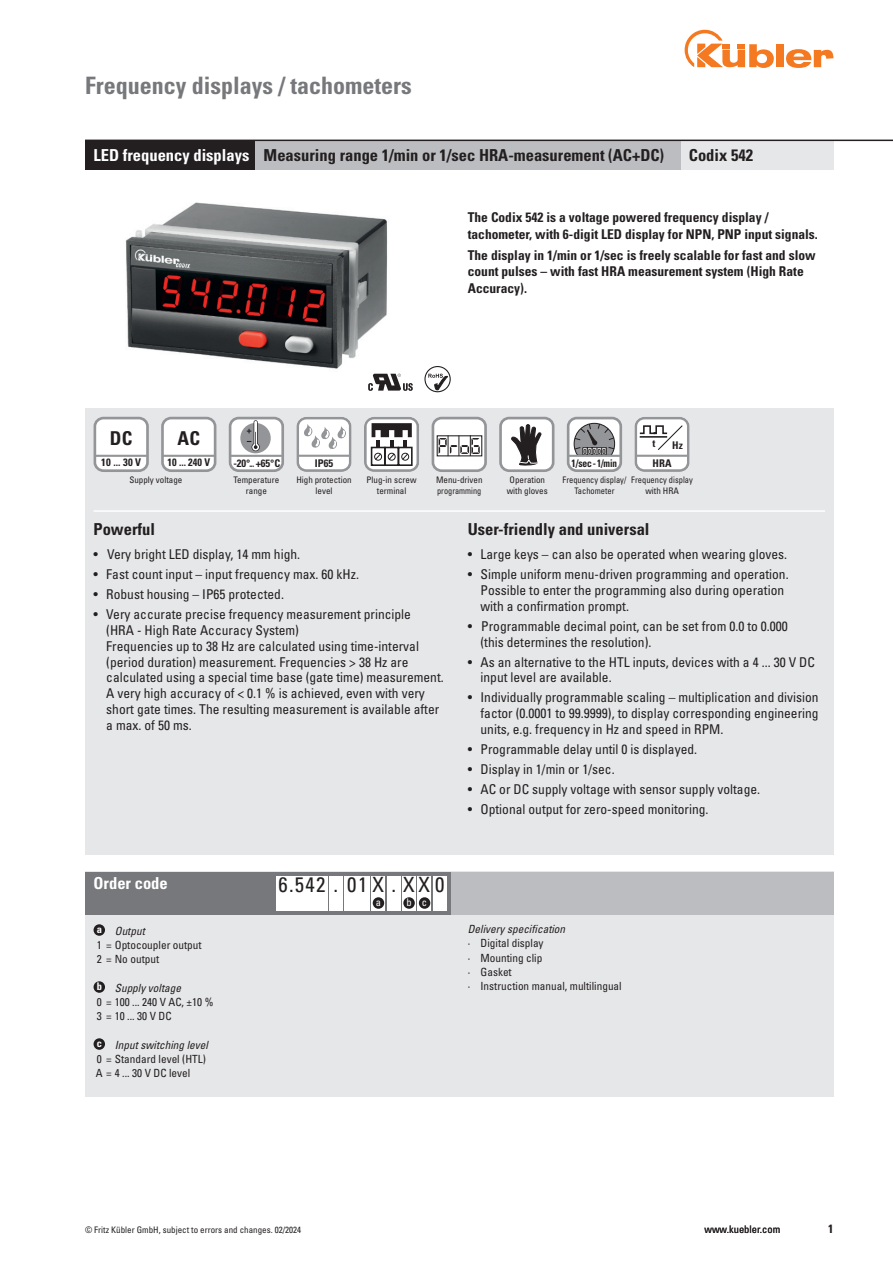
<style>
.page{position:relative;width:893px;height:1263px;background:#fff}
.page>*{position:absolute;margin:0;border:0;box-sizing:border-box;transform-origin:0 0}
.t1{font:700 condensed 24px "Univers LT Std";color:#76787b}
.t2{font:condensed 21px "Univers LT Std";letter-spacing:.125em;color:#231f20}
.t3{font:700 condensed 19.05px "Univers LT Std";color:#231f20}
.t4{font:700 condensed 16.5px "Univers LT Std";color:#231f20}
.t5{font:700 condensed 16.5px "Univers LT Std";color:#fff}
.t6{font:condensed 13.5px/15.8px "Univers LT Std";color:#231f20}
.t7{font:700 condensed 13.5px/16.5px "Univers LT Std";color:#231f20}
.t8{font:700 condensed 12px "Univers LT Std";color:#231f20}
.t9{font:condensed 11.25px/14.2px "Univers LT Std";color:#231f20}
.t10{font:italic condensed 11.25px "Univers LT Std";color:#231f20}
.t11{font:700 condensed 10.65px "Univers LT Std";color:#231f20}
.t12{font:700 condensed 10.65px "Univers LT Std";color:#231f20;scale:.9 1}
.t13{font:condensed 10.5px "Univers LT Std";color:#231f20}
.t14{font:condensed 10.5px "Univers LT Std";color:#fff}
.t15{font:condensed 9px/11.2px "Univers LT Std";color:#231f20;text-align:center}
.t16{font:condensed 9px/11.2px "Univers LT Std";color:#231f20;text-align:center;scale:.94 1}
.t17{font:700 condensed 7.2px "Univers LT Std";letter-spacing:.22em;color:#231f20}
.s1{color:#fff}
.s2{font-style:italic}
</style>
<div class="page">
<div style="left:776px;top:44px;width:8px;height:23px;background:#f47921"></div>
<svg style="left:786px;top:49px;width:47px;height:19px"></svg>
<svg style="left:685px;top:30px;width:89px;height:38px"></svg>
<div style="left:85px;top:408px;width:748px;height:447px;background:#e6e7e9"></div>
<img style="left:126px;top:202px;width:274px;height:172px">
<svg style="left:424px;top:366px;width:27px;height:26px"></svg>
<svg style="left:296px;top:417px;width:56px;height:55px"></svg>
<svg style="left:364px;top:417px;width:55px;height:55px"></svg>
<svg style="left:634px;top:417px;width:56px;height:55px"></svg>
<div style="left:230px;top:418px;width:53px;height:53px;background:#fff;border-radius:9px"></div>
<div style="left:229px;top:417px;width:55px;height:55px;border:3px solid #939598;border-radius:9px"></div>
<hr style="left:229px;top:455px;width:53px;height:2px;background:#939598">
<div style="left:240px;top:423px;width:31px;height:30px;background:#939598;border-radius:50%"></div>
<svg style="left:247px;top:419px;width:13px;height:32px"></svg>
<div style="left:433px;top:418px;width:53px;height:53px;background:#fff;border-radius:9px"></div>
<div style="left:432px;top:417px;width:55px;height:55px;border:3px solid #939598;border-radius:9px"></div>
<div style="left:437px;top:435px;width:45px;height:21px;border:1px solid #231f20"></div>
<svg style="left:439px;top:435px;width:41px;height:21px"></svg>
<div style="left:501px;top:418px;width:52px;height:53px;background:#fff;border-radius:9px"></div>
<div style="left:499px;top:417px;width:55px;height:55px;border:3px solid #939598;border-radius:9px"></div>
<svg style="left:511px;top:424px;width:30px;height:41px"></svg>
<div style="left:568px;top:418px;width:53px;height:53px;background:#fff;border-radius:9px"></div>
<div style="left:567px;top:417px;width:55px;height:55px;border:3px solid #939598;border-radius:9px"></div>
<svg style="left:574px;top:423px;width:41px;height:32px"></svg>
<hr style="left:567px;top:455px;width:53px;height:2px;background:#939598">
<div style="left:85px;top:872px;width:748px;height:225px;background:#e6e7e9"></div>
<div style="left:451px;top:872px;width:382px;height:42px;background:#bcbdc0"></div>
<svg style="left:368px;top:374px;width:45px;height:17px"></svg>
<div style="left:95px;top:418px;width:52px;height:53px;background:#fff;border-radius:9px"></div>
<div style="left:94px;top:417px;width:55px;height:55px;border:3px solid #939598;border-radius:9px"></div>
<hr style="left:94px;top:455px;width:53px;height:2px;background:#939598">
<div style="left:162px;top:418px;width:53px;height:53px;background:#fff;border-radius:9px"></div>
<div style="left:161px;top:417px;width:55px;height:55px;border:3px solid #939598;border-radius:9px"></div>
<hr style="left:162px;top:455px;width:52px;height:2px;background:#939598">
<div style="left:85px;top:140px;width:170px;height:30px;background:#231f20"></div>
<div style="left:680px;top:140px;width:153px;height:30px;background:#e6e7e9"></div>
<div style="left:255px;top:140px;width:425px;height:30px;background:#bcbdc0"></div>
<div style="left:85px;top:872px;width:366px;height:42px;background:#76787b"></div>
<div style="left:94px;top:924px;width:11px;height:12px;background:#231f20;border-radius:50%"></div>
<div style="left:94px;top:981px;width:11px;height:12px;background:#231f20;border-radius:50%"></div>
<div style="left:94px;top:1038px;width:11px;height:12px;background:#231f20;border-radius:50%"></div>
<div style="left:276px;top:876px;width:51px;height:34px;background:#fff"></div>
<div style="left:329px;top:876px;width:14px;height:34px;background:#fff"></div>
<div style="left:344px;top:876px;width:26px;height:34px;background:#fff"></div>
<div style="left:387px;top:876px;width:14px;height:34px;background:#fff"></div>
<div style="left:402px;top:876px;width:14px;height:34px;background:#fff"></div>
<div style="left:372px;top:876px;width:13px;height:34px;background:#fff"></div>
<div style="left:418px;top:876px;width:13px;height:34px;background:#fff"></div>
<div style="left:433px;top:876px;width:13px;height:34px;background:#fff"></div>
<div style="left:419px;top:897px;width:11px;height:12px;background:#231f20;border-radius:50%"></div>
<div style="left:403px;top:897px;width:12px;height:12px;background:#231f20;border-radius:50%"></div>
<div style="left:373px;top:897px;width:11px;height:12px;background:#231f20;border-radius:50%"></div>
<hr style="left:94px;top:510px;width:731px;height:2px;background:#fff">
<hr style="left:85px;top:140px;width:808px;height:1px;background:#231f20">
<h1 class="t1" style="left:85px;top:71px;width:328px">Frequency displays / tachometers</h1>
<p class="t4" style="left:94px;top:145px;width:572px"><span class="s1">LED frequency displays</span> Measuring range 1/min or 1/sec HRA-measurement (AC+DC)</p>
<p class="t4" style="left:689px;top:145px;width:66px">Codix 542</p>
<p class="t7" style="left:468px;top:209px;width:352px">The Codix 542 is a voltage powered frequency display / tachometer, with 6-digit LED display for NPN, PNP input signals.</p>
<p class="t7" style="left:468px;top:247px;width:349px">The display in 1/min or 1/sec is freely scalable for fast and slow count pulses – with fast HRA measurement system (High Rate<br>Accuracy).</p>
<h3 class="t3" style="left:110px;top:426px;width:24px">DC</h3>
<p class="t11" style="left:101px;top:456px;width:41px">10 ... 30 V</p>
<h3 class="t3" style="left:177px;top:426px;width:24px">AC</h3>
<p class="t11" style="left:168px;top:456px;width:44px">10 ... 240 V</p>
<p class="t17" style="left:583px;top:447px;width:24px">00000</p>
<p class="t11" style="left:652px;top:437px;width:4px">t</p>
<p class="t11" style="left:672px;top:439px;width:12px">Hz</p>
<p class="t11" style="left:315px;top:456px;width:20px">IP65</p>
<p class="t11" style="left:652px;top:456px;width:21px">HRA</p>
<p class="t11" style="left:233px;top:456px;width:48px">-20°... +65°C</p>
<p class="t12" style="left:572px;top:456px;width:52px">1/sec-1/min</p>
<p class="t15" style="left:129px;top:474px;width:54px">Supply voltage</p>
<p class="t15" style="left:507px;top:474px;width:42px">Operation with gloves</p>
<p class="t15" style="left:234px;top:474px;width:47px">Temperature range</p>
<p class="t15" style="left:296px;top:474px;width:57px">High protection level</p>
<p class="t15" style="left:367px;top:474px;width:51px">Plug-in screw terminal</p>
<p class="t15" style="left:436px;top:474px;width:48px;text-align:left">Menu-driven programming</p>
<p class="t16" style="left:563px;top:474px;width:69px">Frequency display/<br>Tachometer</p>
<p class="t16" style="left:631px;top:474px;width:67px">Frequency display with HRA</p>
<p class="t4" style="left:94px;top:519px;width:63px">Powerful</p>
<p class="t6" style="left:94px;top:546px;width:208px">• Very bright LED display, 14 mm high.</p>
<p class="t6" style="left:94px;top:566px;width:267px">• Fast count input – input frequency max. 60 kHz.</p>
<p class="t6" style="left:94px;top:586px;width:192px">• Robust housing – IP65 protected.</p>
<p class="t6" style="left:106px;top:606px;width:339px;text-indent:-13px">• Very accurate precise frequency measurement principle<br>(HRA - High Rate Accuracy System)<br>Frequencies up to 38 Hz are calculated using time-interval (period duration) measurement. Frequencies &gt; 38 Hz are calculated using a special time base (gate time) measurement.<br>A very high accuracy of &lt; 0.1 % is achieved, even with very short gate times. The resulting measurement is available after a max. of 50 ms.</p>
<p class="t5" style="left:94px;top:873px;width:76px">Order code</p>
<p class="t9" style="left:97px;top:923px;width:107px"><sup>a</sup> <span class="s2">Output<br></span>1 = Optocoupler output<br>2 = No output</p>
<p class="t9" style="left:97px;top:980px;width:118px"><sup>b</sup> <span class="s2">Supply voltage<br></span>0 = 100 ... 240 V AC, ±10 %<br>3 = 10 ... 30 V DC</p>
<p class="t9" style="left:96px;top:1037px;width:114px"><sup>c</sup> <span class="s2">Input switching level<br></span>0 = Standard level (HTL)<br>A = 4 ... 30 V DC level</p>
<h2 class="t2" style="left:278px;top:871px;width:167px">6.542 . 01X . XX0</h2>
<p class="t14" style="left:376px;top:895px;width:7px">a</p>
<p class="t14" style="left:406px;top:895px;width:22px">b c</p>
<p class="t4" style="left:468px;top:519px;width:183px">User-friendly and universal</p>
<p class="t6" style="left:468px;top:546px;width:321px">• Large keys – can also be operated when wearing gloves.</p>
<p class="t6" style="left:480px;top:566px;width:310px;text-indent:-13px">• Simple uniform menu-driven programming and operation.<br>Possible to enter the programming also during operation with a confirmation prompt.</p>
<p class="t6" style="left:480px;top:618px;width:309px;text-indent:-13px">• Programmable decimal point, can be set from 0.0 to 0.000 (this determines the resolution).</p>
<p class="t6" style="left:480px;top:654px;width:336px;text-indent:-13px">• As an alternative to the HTL inputs, devices with a 4 ... 30 V DC input level are available.</p>
<p class="t6" style="left:480px;top:689px;width:340px;text-align:justify;text-indent:-13px">• Individually programmable scaling – multiplication and division factor (0.0001 to 99.9999), to display corresponding engineering units, e.g. frequency in Hz and speed in RPM.</p>
<p class="t6" style="left:468px;top:741px;width:231px">• Programmable delay until 0 is displayed.</p>
<p class="t6" style="left:468px;top:761px;width:148px">• Display in 1/min or 1/sec.</p>
<p class="t6" style="left:468px;top:781px;width:294px">• AC or DC supply voltage with sensor supply voltage.</p>
<p class="t6" style="left:468px;top:801px;width:242px">• Optional output for zero-speed monitoring.</p>
<p class="t10" style="left:468px;top:922px;width:99px">Delivery specification</p>
<p class="t9" style="left:468px;top:936px;width:155px">· Digital display<br>· Mounting clip<br>· Gasket<br>· Instruction manual, multilingual</p>
<p class="t15" style="left:85px;top:1224px;width:218px">© Fritz Kübler GmbH, subject to errors and changes. 02/2024</p>
<p class="t13" style="left:704px;top:1223px;width:77px">www.kuebler.com</p>
<p class="t8" style="left:828px;top:1221px;width:7px">1</p>
</div>
